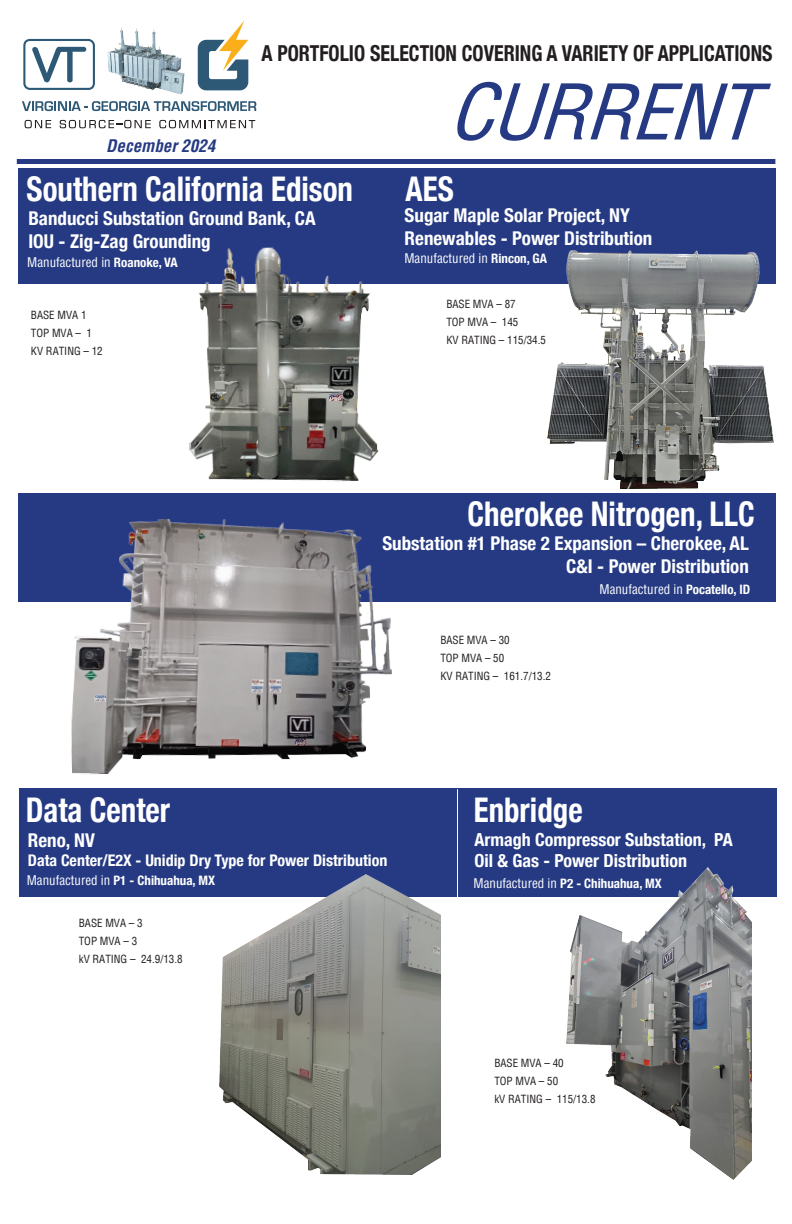
<style>
.page{position:relative;width:792px;height:1224px;background:#fff}
.page>*{position:absolute;margin:0;border:0;box-sizing:border-box;transform-origin:0 0}
.t1{font:italic condensed 74.7px "Helvetica";color:#253a83;scale:1.07 1}
.t2{font:700 condensed 34px "Helvetica Neue";color:#fff;scale:.91 1}
.t3{font:700 condensed 22px "Helvetica Neue";color:#231f20;scale:.91 1}
.t4{font:700 condensed 19px/22.8px "Helvetica Neue";color:#fff}
.t5{font:700 condensed 18px/21.6px "Helvetica Neue";color:#fff}
.t6{font:italic 700 condensed 17px "Helvetica";color:#253a83}
.t7{font:700 condensed 16px "Helvetica Neue";color:#fff}
.t8{font:condensed 13px "Helvetica";color:#fff}
.t9{font:700 condensed 13px "Helvetica Neue";color:#fff}
.t10{font:condensed 11px/18px "Helvetica";color:#231f20}
.s1{font-family:"Helvetica Neue";font-weight:700}
.s2{font-family:"Helvetica";font-weight:400}
</style>
<div class="page">
<div style="left:19px;top:788px;width:757px;height:108px;background:#253a83"></div>
<div style="left:18px;top:494px;width:757px;height:108px;background:#253a83"></div>
<div style="left:18px;top:168px;width:757px;height:115px;background:#253a83"></div>
<div style="left:17px;top:159px;width:758px;height:5px;background:#253a83"></div>
<svg style="left:198px;top:20px;width:50px;height:70px"></svg>
<svg style="left:23px;top:39px;width:72px;height:51px"></svg>
<img style="left:118px;top:28px;width:4px;height:21px">
<svg style="left:22px;top:101px;width:235px;height:28px"></svg>
<hr style="left:457px;top:789px;width:1px;height:109px;background:#fff">
<img style="left:185px;top:247px;width:194px;height:235px">
<img style="left:71px;top:519px;width:321px;height:256px">
<img style="left:548px;top:251px;width:226px;height:237px">
<img style="left:220px;top:874px;width:220px;height:300px">
<img style="left:567px;top:868px;width:185px;height:312px">
<h3 class="t6" style="left:106px;top:135px;width:111px">December 2024</h3>
<h3 class="t3" style="left:262px;top:35px;width:563px">A PORTFOLIO SELECTION COVERING A VARIETY OF APPLICATIONS</h3>
<h1 class="t1" style="left:448px;top:64px;width:315px">CURRENT</h1>
<h2 class="t2" style="left:27px;top:161px;width:360px">Southern California Edison</h2>
<h2 class="t2" style="left:406px;top:160px;width:54px">AES</h2>
<h3 class="t4" style="left:28px;top:206px;width:289px">Banducci Substation Ground Bank, CA<br>IOU - Zig-Zag Grounding</h3>
<p class="t8" style="left:27px;top:254px;width:152px">Manufactured in <span class="s1">Roanoke, VA</span></p>
<h3 class="t4" style="left:405px;top:203px;width:249px">Sugar Maple Solar Project, NY<br>Renewables - Power Distribution</h3>
<p class="t8" style="left:405px;top:250px;width:144px">Manufactured in <span class="s1">Rincon, GA</span></p>
<p class="t10" style="left:31px;top:306px;width:73px">BASE MVA 1<br>TOP MVA – 1<br>KV RATING – 12</p>
<p class="t10" style="left:446px;top:295px;width:101px">BASE MVA – 87<br>TOP MVA – 145<br>KV RATING – 115/34.5</p>
<h2 class="t2" style="left:468px;top:486px;width:317px">Cherokee Nitrogen, LLC</h2>
<h3 class="t4" style="left:382px;top:530px;width:368px;text-align:right">Substation #1 Phase 2 Expansion – Cherokee, AL<br>C&amp;I - Power Distribution</h3>
<p class="t8" style="left:600px;top:581px;width:152px">Manufactured in <span class="s1">Pocatello, ID</span></p>
<p class="t10" style="left:440px;top:631px;width:112px">BASE MVA – 30<br>TOP MVA – 50<br>KV RATING – 161.7/13.2</p>
<h2 class="t2" style="left:26px;top:782px;width:160px">Data Center</h2>
<h2 class="t2" style="left:474px;top:781px;width:121px">Enbridge</h2>
<h3 class="t4" style="left:28px;top:827px;width:69px">Reno, NV</h3>
<h3 class="t7" style="left:28px;top:847px;width:361px">Data Center/E2X - Unidip Dry Type for Power Distribution</h3>
<h3 class="t5" style="left:474px;top:827px;width:260px">Armagh Compressor Substation, PA<br>Oil &amp; Gas - Power Distribution</h3>
<p class="t9" style="left:27px;top:870px;width:190px"><span class="s2">Manufactured in</span> P1 - Chihuahua, MX</p>
<p class="t9" style="left:474px;top:872px;width:190px"><span class="s2">Manufactured in</span> P2 - Chihuahua, MX</p>
<p class="t10" style="left:79px;top:914px;width:105px">BASE MVA – 3<br>TOP MVA – 3<br>kV RATING – 24.9/13.8</p>
<p class="t10" style="left:494px;top:1053px;width:103px">BASE MVA – 40<br>TOP MVA – 50<br>kV RATING – 115/13.8</p>
</div>
